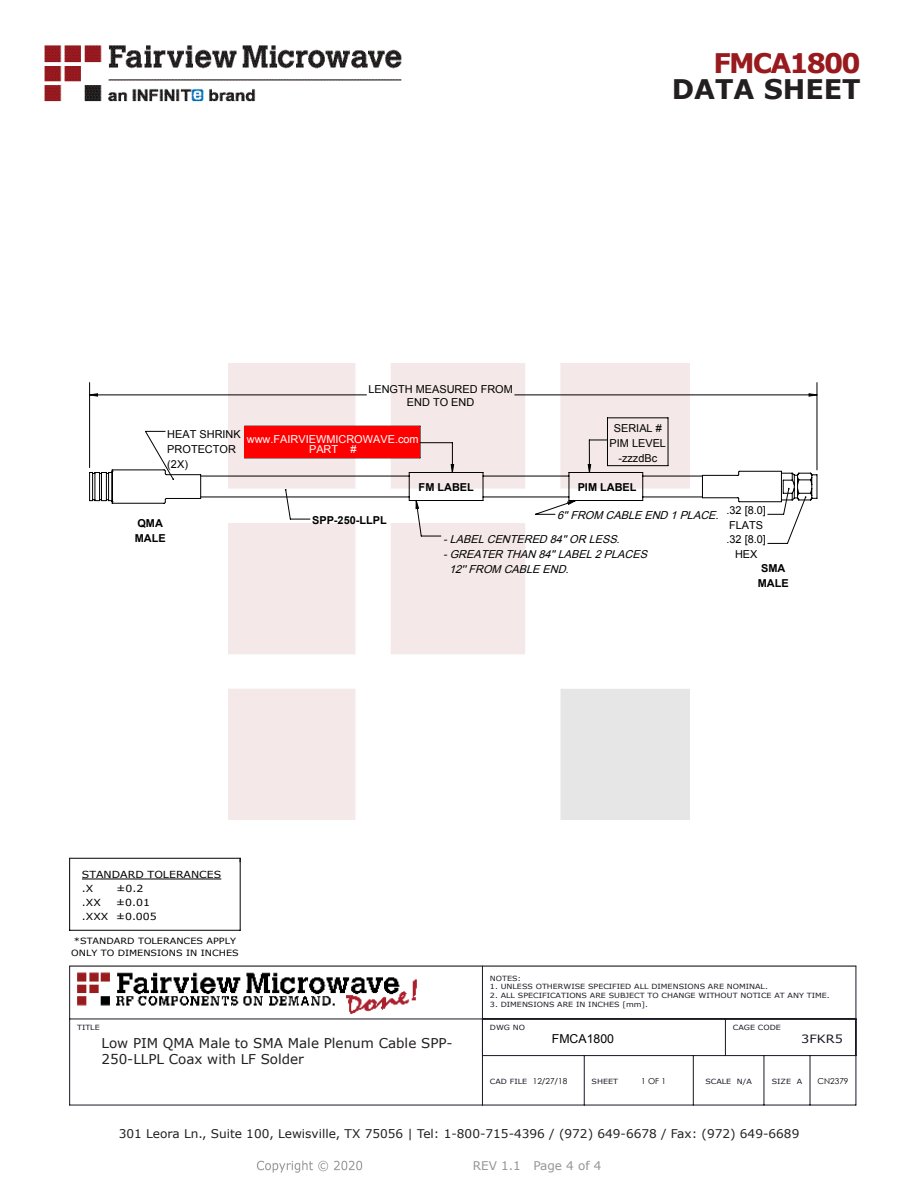
<style>
.page{position:relative;width:918px;height:1188px;background:#fff}
.page>*{position:absolute;margin:0;border:0;box-sizing:border-box;transform-origin:0 0}
.t1{font:700 27px "Verdana";color:#231f20}
.FM{font:700 27px "Verdana";letter-spacing:-.07em;color:#981a1e}
.FM-2{font:13.5px/16.2px "Verdana";color:#231f20}
.t2{font:12.3px "Arial";color:#000}
.t3{font:12px "Verdana";color:#231f20}
.REV_Info{font:12px "Verdana";color:#939598}
.t4{font:11.4px "Verdana";color:#191924;scale:1.12 1}
.t5{font:10.95px/14.9px "Arial";color:#000;text-align:center}
.t6{font:italic 10.95px "Arial";color:#000}
.t7{font:700 10.95px/14.9px "Arial";color:#000}
.t8{font:10.95px/10.9px "Arial";color:#fff;text-align:center}
.t9{font:9.75px/14px "Verdana";color:#000;scale:1.12 1}
.t10{font:8.55px/12.3px "Verdana";color:#000;text-align:center;scale:1.12 1}
.t11{font:8.25px "Century Gothic";color:#000}
.t12{font:7.05px "Verdana";color:#191924;scale:1.12 1}
</style>
<div class="page">
<img style="left:44px;top:45px;width:358px;height:57px">
<img style="left:257px;top:1160px;width:106px;height:13px">
<img style="left:228px;top:364px;width:462px;height:456px">
<img style="left:77px;top:972px;width:340px;height:42px">
<hr style="left:82px;top:879px;width:139px;height:1px;background:#000">
<svg style="left:145px;top:431px;width:646px;height:113px"></svg>
<hr style="left:70px;top:930px;width:170px;height:1px;background:#000">
<hr style="left:240px;top:858px;width:1px;height:72px;background:#000">
<hr style="left:69px;top:858px;width:1px;height:72px;background:#000">
<hr style="left:607px;top:418px;width:1px;height:48px;background:#000">
<hr style="left:607px;top:418px;width:61px;height:1px;background:#000">
<hr style="left:668px;top:418px;width:1px;height:48px;background:#000">
<hr style="left:420px;top:426px;width:1px;height:32px;background:#000">
<hr style="left:70px;top:966px;width:786px;height:1px;background:#000">
<hr style="left:70px;top:858px;width:170px;height:1px;background:#000">
<hr style="left:856px;top:966px;width:1px;height:139px;background:#191924">
<hr style="left:70px;top:1105px;width:786px;height:1px;background:#191924">
<hr style="left:69px;top:966px;width:1px;height:139px;background:#191924">
<hr style="left:70px;top:1019px;width:786px;height:1px;background:#191924">
<hr style="left:482px;top:966px;width:1px;height:139px;background:#191924">
<hr style="left:482px;top:1055px;width:374px;height:1px;background:#191924">
<hr style="left:725px;top:1019px;width:1px;height:37px;background:#191924">
<hr style="left:584px;top:1056px;width:1px;height:49px;background:#191924">
<hr style="left:810px;top:1056px;width:1px;height:49px;background:#191924">
<hr style="left:693px;top:1056px;width:1px;height:49px;background:#191924">
<hr style="left:764px;top:1056px;width:1px;height:49px;background:#191924">
<hr style="left:89px;top:383px;width:1px;height:85px;background:#000">
<hr style="left:817px;top:383px;width:1px;height:87px;background:#000">
<svg style="left:89px;top:393px;width:728px;height:4px"></svg>
<div style="left:245px;top:426px;width:175px;height:32px;background:#f00"></div>
<hr style="left:420px;top:442px;width:32px;height:1px;background:#000">
<svg style="left:89px;top:443px;width:728px;height:93px"></svg>
<p class="FM" style="left:714px;top:44px;width:149px">FMCA1800</p>
<p class="t1" style="left:672px;top:70px;width:191px">DATA SHEET</p>
<p class="t5" style="left:368px;top:384px;width:146px;line-height:12.1px">LENGTH MEASURED FROM<br>END TO END</p>
<p class="t5" style="left:167px;top:427px;width:75px;text-align:left">HEAT SHRINK<br>PROTECTOR (2X)</p>
<p class="t8" style="left:247px;top:433px;width:173px">www.FAIRVIEWMICROWAVE.com<br>PART #</p>
<p class="t5" style="left:610px;top:421px;width:58px">SERIAL #<br>PIM LEVEL -zzzdBc</p>
<p class="t7" style="left:135px;top:516px;width:32px">QMA<br>MALE</p>
<p class="t7" style="left:312px;top:513px;width:76px">SPP-250-LLPL</p>
<p class="t7" style="left:419px;top:480px;width:57px">FM LABEL</p>
<p class="t7" style="left:578px;top:480px;width:60px">PIM LABEL</p>
<p class="t6" style="left:557px;top:508px;width:167px">6''FROM CABLE END 1PLACE.</p>
<p class="t6" style="left:443px;top:532px;width:182px">-LABELCENTERED 84''OR LESS.</p>
<p class="t6" style="left:443px;top:547px;width:209px">-GREATER THAN 84''LABEL2PLACES</p>
<p class="t6" style="left:449px;top:562px;width:125px">12''FROM CABLE END.</p>
<p class="t5" style="left:727px;top:503px;width:41px">.32 [8.0]<br>FLATS .32 [8.0]<br>HEX</p>
<p class="t7" style="left:758px;top:561px;width:32px;text-align:center">SMA<br>MALE</p>
<p class="t9" style="left:82px;top:868px;width:126px">STANDARD TOLERANCES .X</p>
<p class="t9" style="left:117px;top:882px;width:25px">±0.2</p>
<p class="t9" style="left:82px;top:895px;width:68px;text-indent:34px">±0.01 .XXX ±0.005</p>
<p class="t9" style="left:82px;top:895px;width:18px">.XX</p>
<p class="t10" style="left:71px;top:935px;width:151px">*STANDARD TOLERANCES APPLY<br>ONLY TO DIMENSIONS IN INCHES</p>
<p class="t12" style="left:77px;top:1022px;width:22px">TITLE</p>
<p class="t12" style="left:490px;top:973px;width:29px">NOTES:</p>
<p class="t12" style="left:490px;top:982px;width:250px">1. UNLESS OTHERWISE SPECIFIED ALL DIMENSIONS ARE NOMINAL.</p>
<p class="t12" style="left:490px;top:991px;width:305px">2. ALL SPECIFICATIONS ARE SUBJECT TO CHANGE WITHOUT NOTICE AT ANY TIME.</p>
<p class="t12" style="left:490px;top:1000px;width:143px">3. DIMENSIONS ARE IN INCHES [mm].</p>
<p class="t12" style="left:490px;top:1022px;width:33px">DWG NO</p>
<p class="t12" style="left:733px;top:1022px;width:44px">CAGE CODE</p>
<p class="FM-2" style="left:102px;top:1035px;width:353px">Low PIM QMA Male to SMA Male Plenum Cable SPP-<br>250-LLPL Coax with LF Solder</p>
<p class="t2" style="left:552px;top:1031px;width:64px">FMCA1800</p>
<p class="t11" style="left:533px;top:1076px;width:36px">12/27/18</p>
<p class="t11" style="left:641px;top:1076px;width:26px">1 OF 1</p>
<p class="t11" style="left:818px;top:1076px;width:32px">CN2379</p>
<p class="t4" style="left:801px;top:1031px;width:39px">3FKR5</p>
<p class="t12" style="left:490px;top:1077px;width:35px">CAD FILE</p>
<p class="t12" style="left:705px;top:1077px;width:43px">SCALE N/A</p>
<p class="t12" style="left:772px;top:1077px;width:29px">SIZE A</p>
<p class="t12" style="left:592px;top:1077px;width:25px">SHEET</p>
<h3 class="t3" style="left:119px;top:1125px;width:682px">301 Leora Ln., Suite 100, Lewisville, TX 75056 | Tel: 1-800-715-4396 / (972) 649-6678 / Fax: (972) 649-6689</h3>
<p class="REV_Info" style="left:473px;top:1157px;width:130px">REV 1.1 Page 4 of 4</p>
</div>
